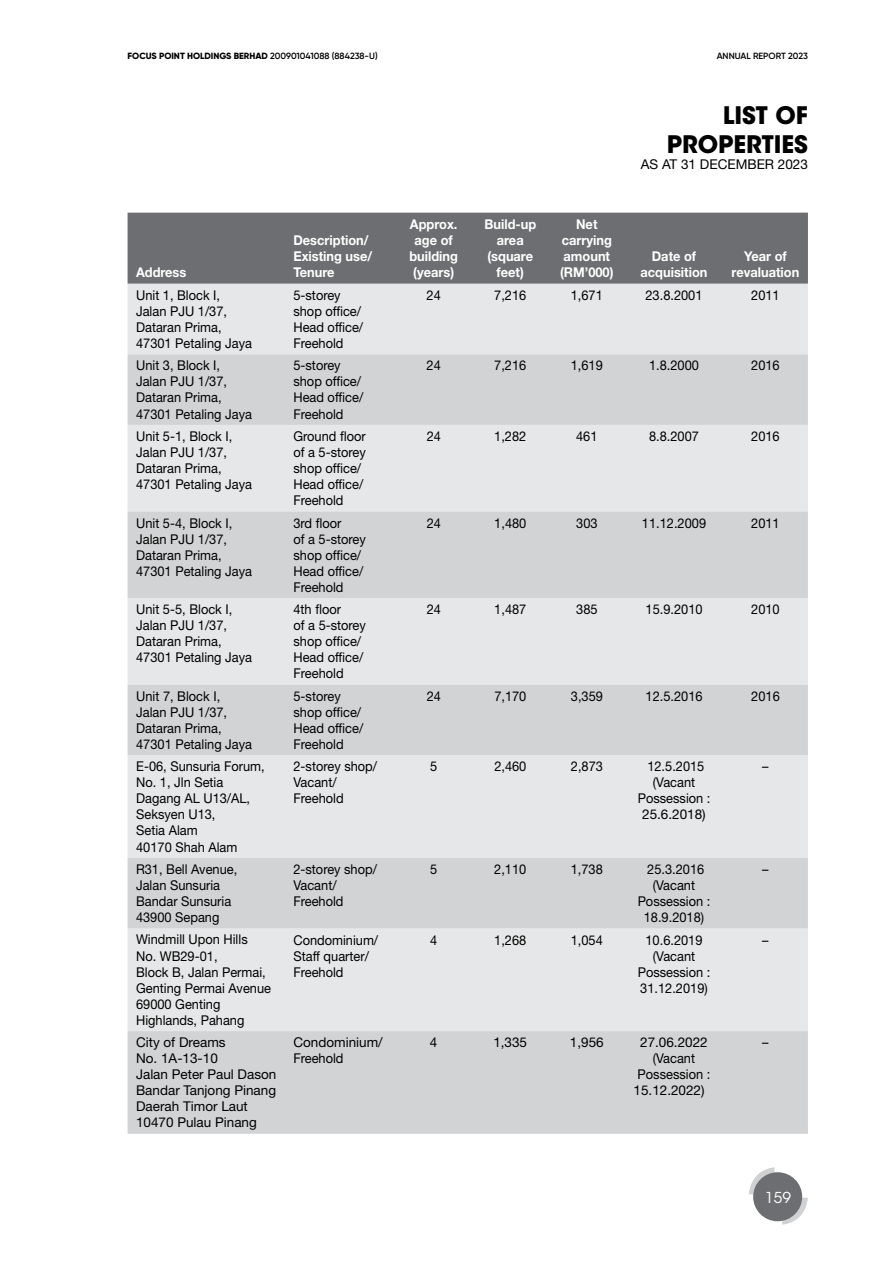
<style>
.page{position:relative;width:893px;height:1263px;background:#fff}
.page>*{position:absolute;margin:0;border:0;box-sizing:border-box;transform-origin:0 0}
.t1{font:700 24px/28.8px "ITC Avant Garde Std";color:#000;text-align:right}
.t2{font:15px "ITC Avant Garde Std";color:#fff}
.t3{font:13.5px/16px "Helvetica Neue LT Std";color:#000;scale:.95 1}
.t4{font:13.5px/16px "Helvetica Neue LT Std";color:#000}
.t5{font:700 13.5px/16px "Helvetica Neue LT Std";color:#fff;text-align:center;scale:.95 1}
.t6{font:800 9px "Gilroy";color:#000}
.t7{font:600 9px "Gilroy";color:#000}
.s1{font-weight:600}
</style>
<div class="page">
<svg style="left:749px;top:1167px;width:25px;height:27px"></svg>
<svg style="left:782px;top:1198px;width:26px;height:27px"></svg>
<div style="left:753px;top:1172px;width:49px;height:49px;background:#6d6e71;border-radius:50%"></div>
<div style="left:128px;top:213px;width:680px;height:71px;background:#6d6e71"></div>
<div style="left:128px;top:284px;width:680px;height:227px;background:#e6e7e8"></div>
<div style="left:128px;top:354px;width:680px;height:71px;background:#d1d3d4"></div>
<svg style="left:128px;top:511px;width:680px;height:623px;background:#dadcdd"></svg>
<p class="t6" style="left:128px;top:50px;width:252px">FOCUS POINT HOLDINGS BERHAD <span class="s1">200901041088 (884238-U)</span></p>
<p class="t7" style="left:717px;top:51px;width:93px">ANNUAL REPORT 2023</p>
<p class="t5" style="left:136px;top:264px;width:55px">Address</p>
<p class="t5" style="left:293px;top:232px;width:84px;text-align:left">Description/<br>Existing use/<br>Tenure</p>
<p class="t5" style="left:409px;top:216px;width:53px">Approx. age of building (years)</p>
<p class="t5" style="left:484px;top:216px;width:56px">Build-up area (square feet)</p>
<p class="t5" style="left:560px;top:216px;width:58px">Net carrying amount (RM’000)</p>
<h1 class="t1" style="left:667px;top:101px;width:142px">LIST OF<br>PROPERTIES</h1>
<p class="t4" style="left:641px;top:156px;width:8px">asat</p>
<p class="t4" style="left:681px;top:156px;width:38px">31 December</p>
<p class="t4" style="left:778px;top:156px;width:32px">2023</p>
<p class="t5" style="left:640px;top:248px;width:72px">Date of acquisition</p>
<p class="t5" style="left:732px;top:248px;width:73px">Year of revaluation</p>
<p class="t3" style="left:136px;top:287px;width:124px">Unit 1, Block I ,<br>Jalan PJU 1/37,<br>Dataran Prima,<br>47301 Petaling Jaya</p>
<p class="t3" style="left:293px;top:287px;width:75px">5-storey shop office/<br>Head office/<br>Freehold</p>
<p class="t3" style="left:427px;top:287px;width:17px">24</p>
<p class="t3" style="left:494px;top:287px;width:35px">7,216</p>
<p class="t3" style="left:571px;top:287px;width:35px">1,671</p>
<p class="t3" style="left:645px;top:287px;width:62px">23.8.2001</p>
<p class="t3" style="left:751px;top:287px;width:32px">2011</p>
<p class="t3" style="left:136px;top:357px;width:124px">Unit 3, Block I ,<br>Jalan PJU 1/37,<br>Dataran Prima,<br>47301 Petaling Jaya</p>
<p class="t3" style="left:293px;top:357px;width:75px">5-storey shop office/<br>Head office/<br>Freehold</p>
<p class="t3" style="left:427px;top:357px;width:17px">24</p>
<p class="t3" style="left:494px;top:357px;width:35px">7,216</p>
<p class="t3" style="left:571px;top:357px;width:35px">1,619</p>
<p class="t3" style="left:649px;top:357px;width:54px">1.8.2000</p>
<p class="t3" style="left:751px;top:357px;width:32px">2016</p>
<p class="t3" style="left:136px;top:428px;width:124px">Unit 5-1, Block I ,<br>Jalan PJU 1/37,<br>Dataran Prima,<br>47301 Petaling Jaya</p>
<p class="t3" style="left:293px;top:428px;width:78px">Ground floor of a 5-storey shop office/<br>Head office/<br>Freehold</p>
<p class="t3" style="left:427px;top:428px;width:17px">24</p>
<p class="t3" style="left:494px;top:428px;width:35px">1,282</p>
<p class="t3" style="left:576px;top:428px;width:24px">461</p>
<p class="t3" style="left:649px;top:428px;width:54px">8.8.2007</p>
<p class="t3" style="left:751px;top:428px;width:32px">2016</p>
<p class="t3" style="left:136px;top:514px;width:124px">Unit 5-4, Block I ,<br>Jalan PJU 1/37,<br>Dataran Prima,<br>47301 Petaling Jaya</p>
<p class="t3" style="left:293px;top:514px;width:78px">3rd floor<br>of a 5-storey shop office/<br>Head office/<br>Freehold</p>
<p class="t3" style="left:427px;top:514px;width:17px">24</p>
<p class="t3" style="left:494px;top:514px;width:35px">1,480</p>
<p class="t3" style="left:576px;top:514px;width:24px">303</p>
<p class="t3" style="left:642px;top:514px;width:69px">11.12.2009</p>
<p class="t3" style="left:751px;top:514px;width:32px">2011</p>
<p class="t3" style="left:136px;top:601px;width:124px">Unit 5-5, Block I ,<br>Jalan PJU 1/37,<br>Dataran Prima,<br>47301 Petaling Jaya</p>
<p class="t3" style="left:293px;top:601px;width:78px">4th floor<br>of a 5-storey shop office/<br>Head office/<br>Freehold</p>
<p class="t3" style="left:427px;top:601px;width:17px">24</p>
<p class="t3" style="left:494px;top:601px;width:35px">1,487</p>
<p class="t3" style="left:576px;top:601px;width:24px">385</p>
<p class="t3" style="left:646px;top:601px;width:62px">15.9.2010</p>
<p class="t3" style="left:751px;top:601px;width:32px">2010</p>
<p class="t3" style="left:136px;top:688px;width:124px">Unit 7, Block I ,<br>Jalan PJU 1/37,<br>Dataran Prima,<br>47301 Petaling Jaya</p>
<p class="t3" style="left:293px;top:688px;width:75px">5-storey shop office/<br>Head office/<br>Freehold</p>
<p class="t3" style="left:427px;top:688px;width:17px">24</p>
<p class="t3" style="left:494px;top:688px;width:35px">7,170</p>
<p class="t3" style="left:571px;top:688px;width:35px">3,359</p>
<p class="t3" style="left:646px;top:688px;width:62px">12.5.2016</p>
<p class="t3" style="left:751px;top:688px;width:32px">2016</p>
<p class="t3" style="left:136px;top:758px;width:137px">E-06, Sunsuria Forum,<br>No. 1, Jln Setia<br>Dagang AL U13/AL,<br>Seksyen U13,<br>Setia Alam<br>40170 Shah Alam</p>
<p class="t3" style="left:293px;top:758px;width:90px">2-storey shop/<br>Vacant/<br>Freehold</p>
<p class="t3" style="left:430px;top:758px;width:9px">5</p>
<p class="t3" style="left:494px;top:758px;width:35px">2,460</p>
<p class="t3" style="left:571px;top:758px;width:35px">2,873</p>
<p class="t3" style="left:638px;top:758px;width:78px;text-align:center">12.5.2015 (Vacant<br>Possession :<br>25.6.2018)</p>
<p class="t3" style="left:762px;top:758px;width:8px">–</p>
<p class="t3" style="left:136px;top:861px;width:108px">R31, Bell Avenue,<br>Jalan Sunsuria<br>Bandar Sunsuria<br>43900 Sepang</p>
<p class="t3" style="left:293px;top:861px;width:90px">2-storey shop/<br>Vacant/<br>Freehold</p>
<p class="t3" style="left:430px;top:861px;width:9px">5</p>
<p class="t3" style="left:494px;top:861px;width:35px">2,110</p>
<p class="t3" style="left:571px;top:861px;width:35px">1,738</p>
<p class="t3" style="left:638px;top:861px;width:78px;text-align:center">25.3.2016 (Vacant<br>Possession :<br>18.9.2018)</p>
<p class="t3" style="left:762px;top:861px;width:8px">–</p>
<p class="t3" style="left:136px;top:931px;width:144px">Windmill Upon Hills<br>No. WB29-01,<br>Block B, Jalan Permai,<br>Genting Permai Avenue<br>69000 Genting<br>Highlands, Pahang</p>
<p class="t3" style="left:293px;top:931px;width:91px">Condominium/<br>Staff quarter/<br>Freehold</p>
<p class="t3" style="left:430px;top:931px;width:9px">4</p>
<p class="t3" style="left:494px;top:931px;width:35px">1,268</p>
<p class="t3" style="left:571px;top:931px;width:35px">1,054</p>
<p class="t3" style="left:638px;top:931px;width:78px;text-align:center">10.6.2019 (Vacant<br>Possession :<br>31.12.2019)</p>
<p class="t3" style="left:762px;top:931px;width:8px">–</p>
<p class="t4" style="left:136px;top:1034px;width:142px">City of Dreams<br>No. 1A-13-10<br>Jalan Peter Paul Dason<br>Bandar Tanjong Pinang<br>Daerah Timor Laut<br>10470 Pulau Pinang</p>
<p class="t4" style="left:293px;top:1034px;width:91px">Condominium/<br>Freehold</p>
<p class="t4" style="left:430px;top:1034px;width:9px">4</p>
<p class="t4" style="left:493px;top:1034px;width:35px">1,335</p>
<p class="t4" style="left:570px;top:1034px;width:35px">1,956</p>
<p class="t4" style="left:634px;top:1034px;width:78px;text-align:center">27.06.2022 (Vacant<br>Possession :<br>15.12.2022)</p>
<p class="t3" style="left:762px;top:1034px;width:8px">–</p>
<p class="t2" style="left:765px;top:1189px;width:27px">159</p>
</div>
